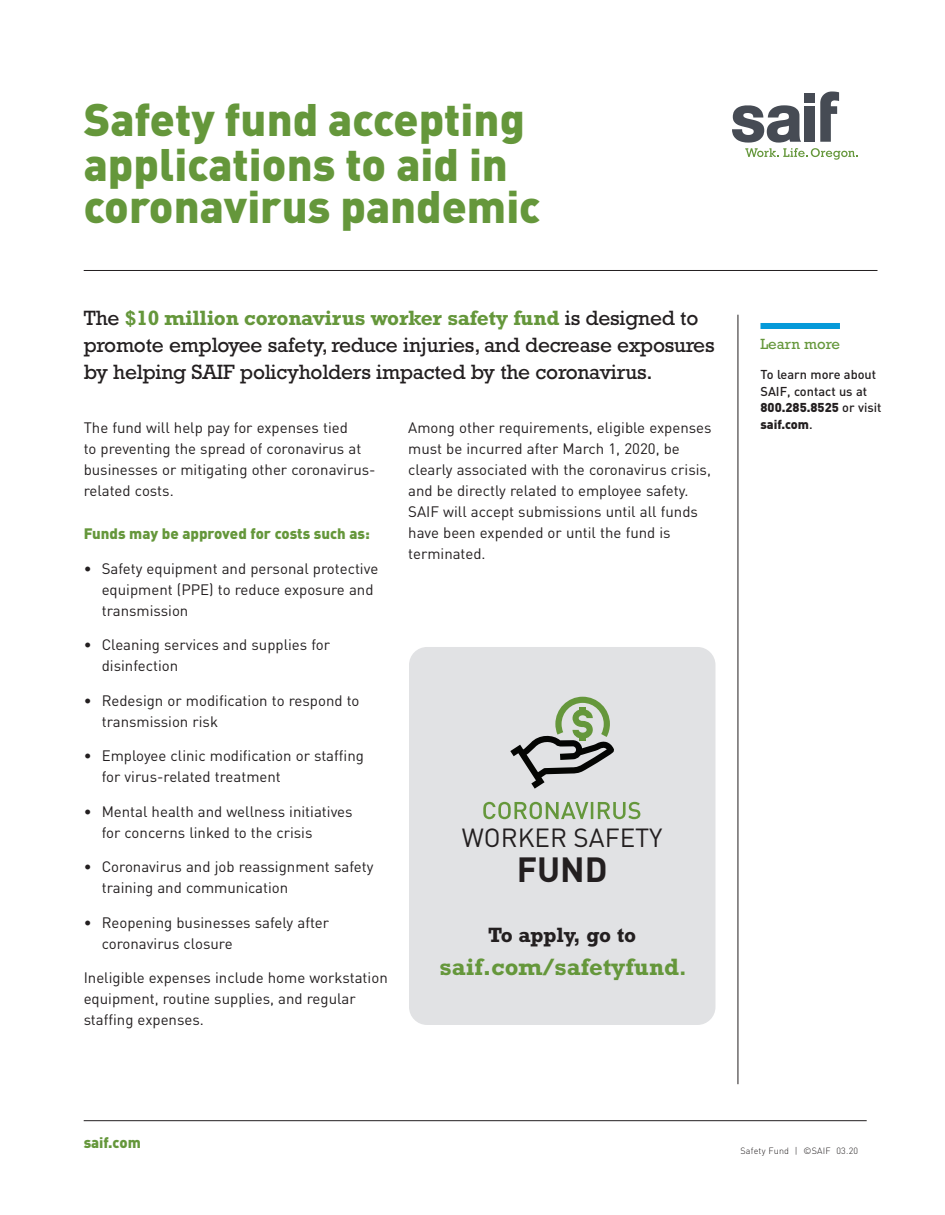
<style>
.page{position:relative;width:945px;height:1215px;background:#fff}
.page>*{position:absolute;margin:0;border:0;box-sizing:border-box;transform-origin:0 0}
.t1{font:900 45px/43.5px "DINOT";color:#65973b}
.t2{font:700 34.5px "DINOT";color:#231f20}
.t3{font:25.95px "DINOT";color:#231f20}
.t4{font:700 24px "Rockwell Std";color:#65973b}
.t5{font:21px/27px "Rockwell Std";letter-spacing:-.01em;color:#231f20}
.t6{font:700 21px "Rockwell Std";letter-spacing:-.015em;color:#231f20}
.t7{font:15px/21px "DINOT";color:#231f20}
.t8{font:900 15px "DINOT";color:#65973b}
.t9{font:15px "Rockwell Std";color:#65973b}
.t10{font:500 12.75px/16.5px "DINOT";color:#231f20}
.t11{font:300 9px "DINOT";letter-spacing:.025em;color:#231f20}
.s1{font-weight:700;color:#65973b}
.s2{font-size:21px}
.s3{font-weight:900}
</style>
<div class="page">
<svg style="left:732px;top:92px;width:126px;height:68px"></svg>
<div style="left:760px;top:323px;width:80px;height:6px;background:#069ad9"></div>
<hr style="left:84px;top:270px;width:794px;height:1px;background:#231f20">
<hr style="left:738px;top:315px;width:1px;height:769px;background:#231f20">
<hr style="left:84px;top:1120px;width:783px;height:1px;background:#231f20">
<div style="left:409px;top:647px;width:306px;height:378px;background:#e1e2e4;border-radius:18px"></div>
<svg style="left:510px;top:697px;width:104px;height:92px"></svg>
<svg style="left:483px;top:802px;width:157px;height:17px"></svg>
<h1 class="t1" style="left:84px;top:96px;width:458px">Safety fund accepting applications to aid in coronavirus pandemic</h1>
<h3 class="t5" style="left:84px;top:304px;width:632px">The <span class="s1">$10 million coronavirus worker safety fund</span> is designed to promote employee safety, reduce injuries, and decrease exposures by helping SAIF policyholders impacted by the coronavirus.</h3>
<p class="t7" style="left:84px;top:417px;width:293px">The fund will help pay for expenses tied<br>to preventing the spread of coronavirus at businesses or mitigating other coronavirus&shy;related costs.</p>
<p class="t8" style="left:84px;top:524px;width:288px">Funds may be approved for costs such as:</p>
<p class="t7" style="left:102px;top:557px;width:278px;text-indent:-18px">• Safety equipment and personal protective equipment (PPE) to reduce exposure and transmission</p>
<p class="t7" style="left:102px;top:634px;width:230px;text-indent:-18px">• Cleaning services and supplies for disinfection</p>
<p class="t7" style="left:102px;top:689px;width:259px;text-indent:-18px">• Redesign or modification to respond to transmission risk</p>
<p class="t7" style="left:102px;top:745px;width:264px;text-indent:-18px">• Employee clinic modification or staffing for virus-related treatment</p>
<p class="t7" style="left:102px;top:800px;width:252px;text-indent:-18px">• Mental health and wellness initiatives for concerns linked to the crisis</p>
<p class="t7" style="left:102px;top:856px;width:273px;text-indent:-18px">• Coronavirus and job reassignment safety training and communication</p>
<p class="t7" style="left:102px;top:911px;width:229px;text-indent:-18px">• Reopening businesses safely after coronavirus closure</p>
<p class="t7" style="left:84px;top:967px;width:306px">Ineligible expenses include home workstation equipment, routine supplies, and regular staffing expenses.</p>
<p class="t7" style="left:408px;top:417px;width:305px">Among other requirements, eligible expenses must be incurred after March 1, 2020, be clearly associated with the coronavirus crisis, and be directly related to employee safety.<br>SAIF will accept submissions until all funds have been expended or until the fund is terminated.</p>
<h3 class="t3" style="left:462px;top:820px;width:202px">WORKER SAFETY</h3>
<h2 class="t2" style="left:517px;top:846px;width:92px">FUND</h2>
<h3 class="t6" style="left:488px;top:923px;width:150px">To apply, go to</h3>
<h3 class="t4" style="left:440px;top:953px;width:248px">saif.com/safetyfund<span class="s2">.</span></h3>
<p class="t9" style="left:760px;top:335px;width:81px">Learn more</p>
<p class="t10" style="left:760px;top:366px;width:123px">To learn more about<br>SAIF, contact us at<br><span class="s3">800.285.8525</span> or visit <span class="s3">saif.com</span>.</p>
<p class="t8" style="left:84px;top:1132px;width:59px">saif.com</p>
<p class="t11" style="left:740px;top:1145px;width:119px">Safety Fund | ©SAIF 03.20</p>
</div>
